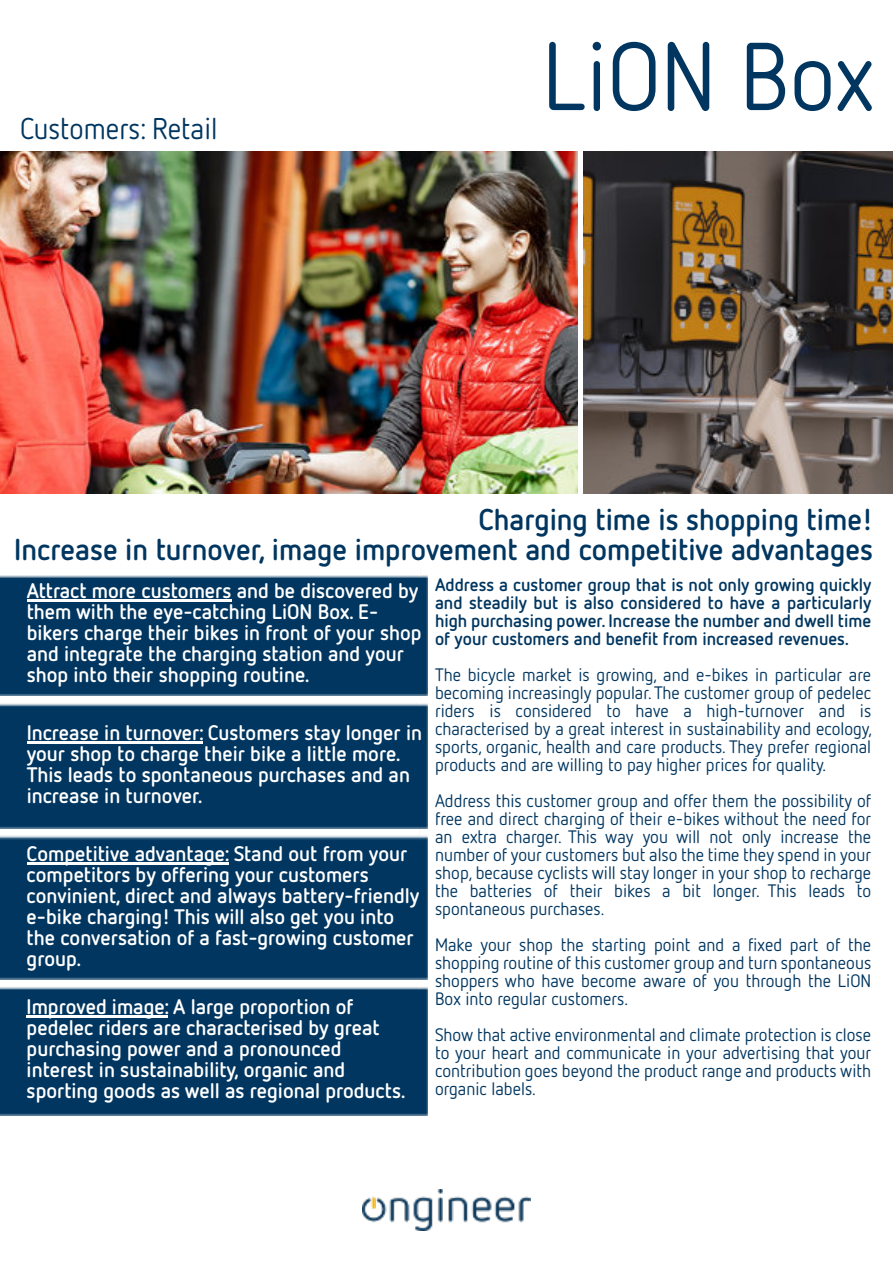
<style>
.page{position:relative;width:893px;height:1263px;background:#fff}
.page>*{position:absolute;margin:0;border:0;box-sizing:border-box;transform-origin:0 0}
.t1{font:96px "Netto OT";color:#013660}
.t2{font:700 30px/30px "Netto OT";color:#013660;text-align:right}
.t3{font:30px "Netto OT";color:#013660}
.t4{font:700 21px/21px "Netto OT";color:#fff}
.t5{font:18px/18px "Netto OT";color:#013660;text-align:justify}
.t6{font:700 18px/18px "Netto OT";color:#013660;text-align:justify}
</style>
<div class="page">
<img style="left:0;top:152px;width:578px;height:341px">
<img style="left:0;top:835px;width:427px;height:280px">
<hr style="left:27px;top:1015px;width:141px;height:2px;background:#fff">
<hr style="left:27px;top:863px;width:201px;height:2px;background:#fff">
<img style="left:0;top:575px;width:427px;height:254px">
<hr style="left:27px;top:741px;width:176px;height:2px;background:#fff">
<hr style="left:27px;top:599px;width:204px;height:2px;background:#fff">
<img style="left:363px;top:1189px;width:167px;height:41px">
<img style="left:583px;top:152px;width:310px;height:341px">
<h2 class="t3" style="left:20px;top:116px;width:199px">Customers: Retail</h2>
<h1 class="t1" style="left:542px;top:35px;width:333px">LiON Box</h1>
<h2 class="t2" style="left:14px;top:507px;width:860px">Charging time is shopping time!<br>Increase in turnover, image improvement and competitive advantages</h2>
<p class="t6" style="left:435px;top:577px;width:438px">Address a customer group that is not only growing quickly and steadily but is also considered to have a particularly high purchasing power. Increase the number and dwell time of your customers and benefit from increased revenues.</p>
<p class="t5" style="left:435px;top:667px;width:438px">The bicycle market is growing, and e-bikes in particular are becoming increasingly popular. The customer group of pedelec riders is considered to have a high-turnover and is characterised by a great interest in sustainability and ecology, sports, organic, health and care products. They prefer regional products and are willing to pay higher prices for quality.</p>
<p class="t5" style="left:435px;top:793px;width:438px">Address this customer group and offer them the possibility of free and direct charging of their e-bikes without the need for an extra charger. This way you will not only increase the number of your customers but also the time they spend in your shop, because cyclists will stay longer in your shop to recharge the batteries of their bikes a bit longer. This leads to spontaneous purchases.</p>
<p class="t5" style="left:435px;top:937px;width:438px">Make your shop the starting point and a fixed part of the shopping routine of this customer group and turn spontaneous shoppers who have become aware of you through the LiON Box into regular customers.</p>
<p class="t5" style="left:435px;top:1027px;width:438px">Show that active environmental and climate protection is close to your heart and communicate in your advertising that your contribution goes beyond the product range and products with organic labels.</p>
<p class="t4" style="left:27px;top:581px;width:396px">Attract more customers and be discovered by them with the eye-catching LiON Box. E&shy;bikers charge their bikes in front of your shop and integrate the charging station and your shop into their shopping routine.</p>
<p class="t4" style="left:27px;top:723px;width:397px">Increase in turnover: Customers stay longer in your shop to charge their bike a little more.<br>This leads to spontaneous purchases and an increase in turnover.</p>
<p class="t4" style="left:27px;top:845px;width:394px">Competitive advantage: Stand out from your competitors by offering your customers convinient, direct and always battery-friendly e-bike charging! This will also get you into the conversation of a fast-growing customer group.</p>
<p class="t4" style="left:27px;top:997px;width:380px">Improved image: A large proportion of pedelec riders are characterised by great purchasing power and a pronounced interest in sustainability, organic and sporting goods as well as regional products.</p>
</div>
